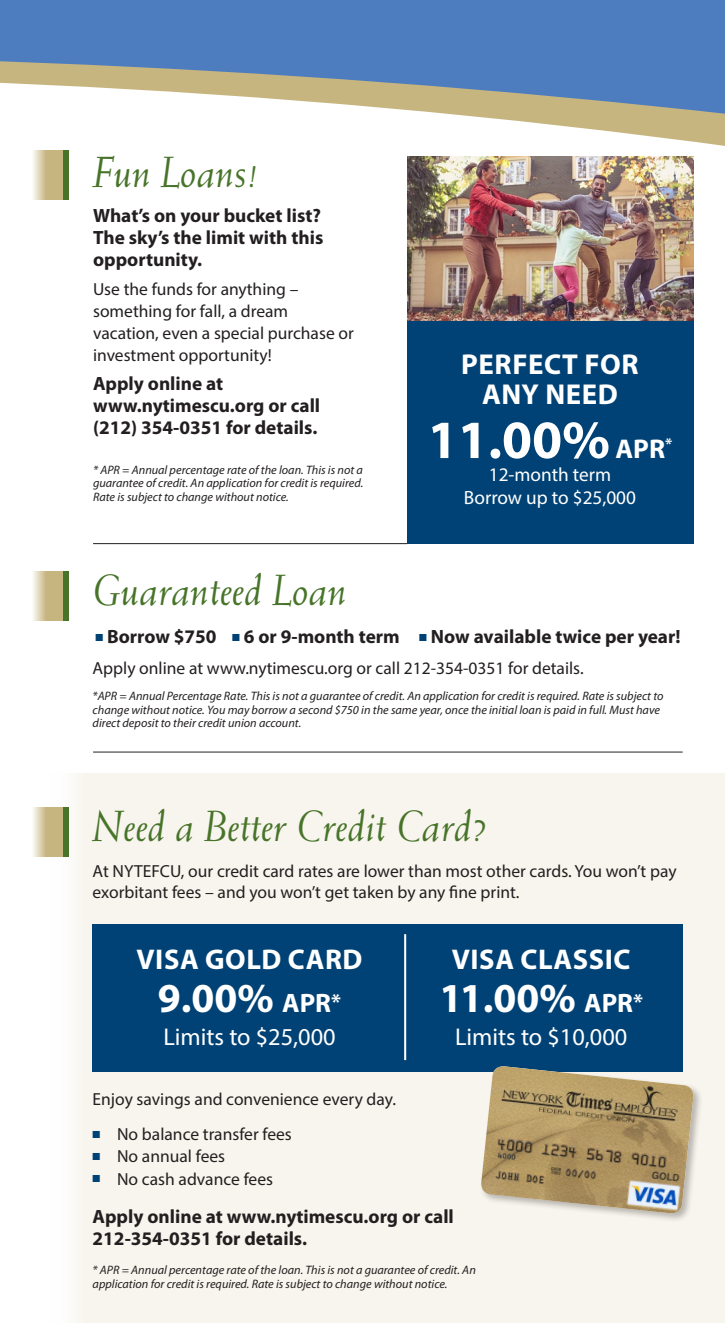
<style>
.page{position:relative;width:725px;height:1323px;background:#fff}
.page>*{position:absolute;margin:0;border:0;box-sizing:border-box;transform-origin:0 0}
.t1{font:700 54.25px "Myriad Pro";color:#fff}
.t2{font:italic 43.75px "Weiss";color:#48742a}
.t3{font:700 41.3px "Myriad Pro";color:#fff}
.t4{font:700 28.88px/29.8px "Myriad Pro";letter-spacing:.02em;color:#fff;text-align:center}
.t5{font:700 28.53px "Myriad Pro";letter-spacing:.02em;color:#fff}
.t6{font:24.32px "Myriad Pro";color:#fff}
.t7{font:700 19.25px/22.2px "Myriad Pro";color:#231f20}
.t8{font:19.25px/23.1px "Myriad Pro";color:#fff;text-align:center}
.t9{font:17.5px/22.2px "Myriad Pro";color:#231f20}
.t10{font:italic 12.25px/13.5px "Myriad Pro";color:#231f20}
.s1{font-size:27.12px}
.s2{color:#004275}
.s3{font-size:26.78px}
.s4{font-size:21.88px}
</style>
<div class="page">
<div style="left:50px;top:773px;width:674px;height:550px;background:#f8f5ee"></div>
<svg style="left:33px;top:807px;width:30px;height:50px"></svg>
<div style="left:63px;top:807px;width:6px;height:50px;background:#48742a"></div>
<svg style="left:33px;top:179px;width:661px;height:30px"></svg>
<svg style="left:0;top:0;width:724px;height:179px"></svg>
<hr style="left:93px;top:543px;width:314px;height:1px;background:#231f20">
<hr style="left:93px;top:752px;width:589px;height:1px;background:#231f20">
<div style="left:407px;top:320px;width:286px;height:224px;background:#004275"></div>
<img style="left:407px;top:156px;width:286px;height:164px">
<div style="left:93px;top:924px;width:589px;height:148px;background:#004275"></div>
<hr style="left:404px;top:934px;width:2px;height:126px;background:#fff">
<div style="left:479px;top:1064px;width:223px;height:159px;background:#231f20;opacity:.3"></div>
<img style="left:480px;top:1066px;width:214px;height:148px">
<svg style="left:33px;top:571px;width:30px;height:50px"></svg>
<div style="left:63px;top:571px;width:6px;height:50px;background:#48742a"></div>
<p class="t2" style="left:93px;top:147px;width:166px">Fun Loans!</p>
<p class="t7" style="left:93px;top:204px;width:232px">What’s on your bucket list?<br>The sky’s the limit with this opportunity.</p>
<p class="t9" style="left:93px;top:278px;width:262px">Use the funds for anything – something for fall, a dream vacation, even a special purchase or investment opportunity!</p>
<p class="t7" style="left:93px;top:373px;width:229px">Apply online at www.nytimescu.org or call (212) 354-0351 for details.</p>
<p class="t10" style="left:93px;top:463px;width:272px;text-align:justify">* APR = Annual percentage rate of the loan. This is not a guarantee of credit. An application for credit is required.<br>Rate is subject to change without notice.</p>
<p class="t4" style="left:461px;top:350px;width:179px">PERFECT FOR<br>ANY NEED</p>
<p class="t1" style="left:427px;top:409px;width:246px">11.00% <span class="s1">APR</span><sup>*</sup></p>
<p class="t8" style="left:464px;top:463px;width:174px">12-month term<br>Borrow up to $25,000</p>
<p class="t2" style="left:93px;top:564px;width:256px">Guaranteed Loan</p>
<p class="t7" style="left:95px;top:626px;width:586px"><span class="s2">■</span> Borrow $750 <span class="s2">■</span> 6 or 9-month term <span class="s2">■</span> Now available twice per year!</p>
<p class="t9" style="left:93px;top:657px;width:492px">Apply online at www.nytimescu.org or call 212-354-0351 for details.</p>
<p class="t10" style="left:93px;top:689px;width:572px">*APR = Annual Percentage Rate. This is not a guarantee of credit. An application for credit is required. Rate is subject to change without notice. You may borrow a second $750 in the same year, once the initial loan is paid in full. Must have direct deposit to their credit union account.</p>
<p class="t2" style="left:93px;top:800px;width:396px">Need a Better Credit Card?</p>
<p class="t9" style="left:93px;top:860px;width:585px;line-height:21px">At NYTEFCU, our credit card rates are lower than most other cards. You won’t pay exorbitant fees – and you won’t get taken by any fine print.</p>
<p class="t5" style="left:136px;top:943px;width:227px">VISA GOLD CARD</p>
<p class="t3" style="left:158px;top:975px;width:185px">9.00% <span class="s3">APR</span><span class="s4">*</span></p>
<p class="t6" style="left:163px;top:1022px;width:174px">Limits to $25,000</p>
<p class="t5" style="left:452px;top:943px;width:180px">VISA CLASSIC</p>
<p class="t3" style="left:439px;top:975px;width:205px">11.00% <span class="s3">APR</span><span class="s4">*</span></p>
<p class="t6" style="left:455px;top:1022px;width:174px">Limits to $10,000</p>
<p class="t9" style="left:93px;top:1088px;width:305px">Enjoy savings and convenience every day.</p>
<p class="t9" style="left:93px;top:1123px;width:201px"><span class="s2">■</span> No balance transfer fees</p>
<p class="t9" style="left:93px;top:1145px;width:134px"><span class="s2">■</span> No annual fees</p>
<p class="t9" style="left:93px;top:1168px;width:182px"><span class="s2">■</span> No cash advance fees</p>
<p class="t7" style="left:93px;top:1205px;width:363px">Apply online at www.nytimescu.org or call<br>212-354-0351 for details.</p>
<p class="t10" style="left:93px;top:1263px;width:385px">* APR = Annual percentage rate of the loan. This is not a guarantee of credit. An application for credit is required. Rate is subject to change without notice.</p>
</div>
